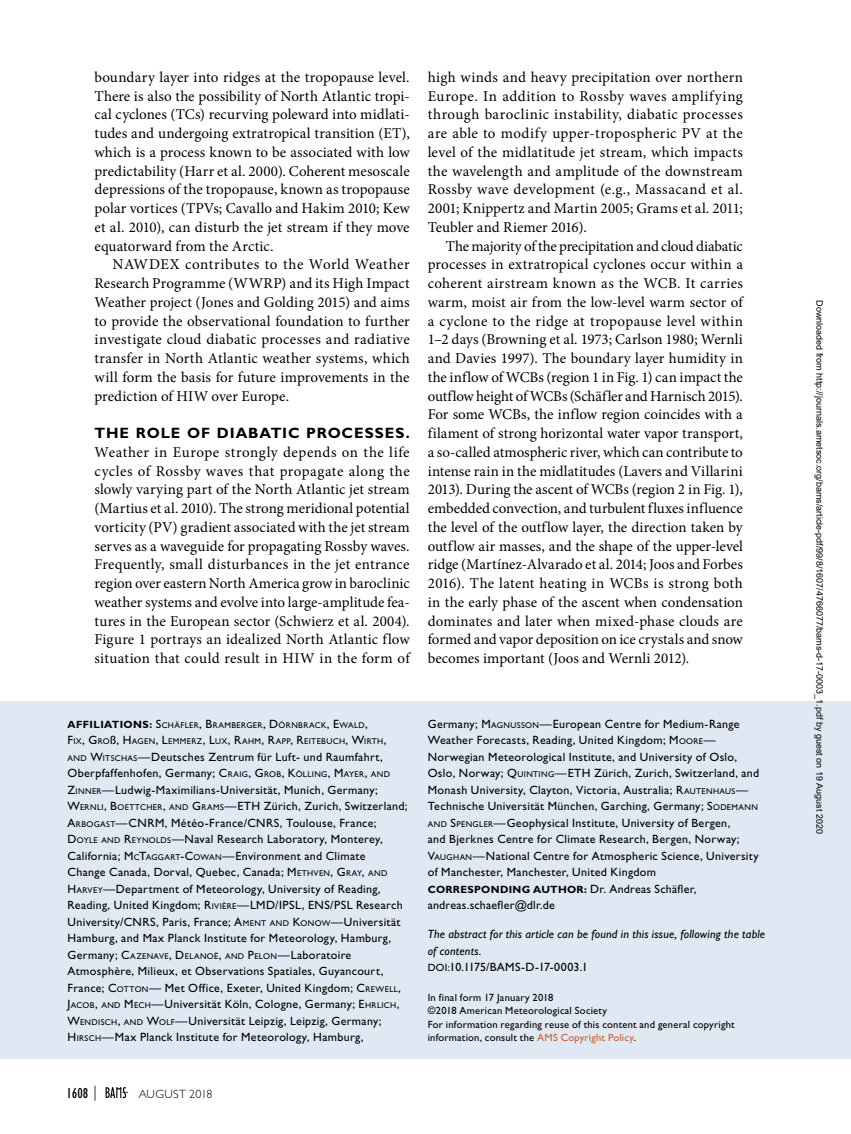
<style>
.page{position:relative;width:851px;height:1134px;background:#fff}
.page>*{position:absolute;margin:0;border:0;box-sizing:border-box;transform-origin:0 0}
.Body_Text{font:15px/18.8px "Minion Pro";color:#000;text-align:justify}
.First_Paragraph_w_bo{font:15px/18.8px "Minion Pro";letter-spacing:.01em;color:#000;text-align:justify}
.t1{font:condensed 15px "Gill Sans Std";color:#000}
.Affiliation_Correspo{font:12px/16.5px "Gill Sans Std";letter-spacing:.03em;color:#000}
.Affiliation_Correspo-2{font:italic 12px/16.5px "Gill Sans Std";letter-spacing:.015em;color:#000}
.Affiliation_Correspo-3{font:12px "Gill Sans Std";letter-spacing:.01em;color:#000}
.t2{font:300 12px "Gill Sans Std";letter-spacing:.015em;color:#000}
.info_box_-_In_Final{font:10.5px/13.5px "Gill Sans Std";letter-spacing:.02em;color:#000}
.Affiliation_Correspo-4{font:700 10.5px "Gill Sans Std";letter-spacing:.03em;color:#000}
.t3{font:9px "Arial";color:#000}
.Affiliation_Correspo-5{font:8.4px/16.5px "Gill Sans Std";letter-spacing:.045em;color:#000}
.s1{font-family:"Gill Sans Std";font-weight:700}
.s2{font-weight:700;font-size:10.5px}
.s3{font-size:12px}
.s4{font-size:8.4px}
.s5{font-style:inherit}
.s6{font-weight:300;font-stretch:normal}
.s7{font-weight:400;font-size:12px}
.s8{font-size:10.5px}
.s9{color:#cd5e2c}
</style>
<div class="page">
<div style="left:0;top:701px;width:850px;height:358px;background:#e0e8f3"></div>
<div style="left:105px;top:1086px;width:24px;height:13px;background:#fff;border:2px solid #fff"></div>
<svg style="left:105px;top:1087px;width:23px;height:11px"></svg>
<p class="Body_Text" style="left:94px;top:68px;width:317px">boundary layer into ridges at the tropopause level.<br>There is also the possibility of North Atlantic tropi&shy;cal cyclones (TCs) recurving poleward into midlati&shy;tudes and undergoing extratropical transition (ET), which is a process known to be associated with low predictability (Harr et al. 2000). Coherent mesoscale depressions of the tropopause, known as tropopause polar vortices (TPVs; Cavallo and Hakim 2010; Kew et al. 2010), can disturb the jet stream if they move equatorward from the Arctic.</p>
<p class="Body_Text" style="left:94px;top:255px;width:317px;text-indent:18px">NAWDEX contributes to the World Weather Research Programme (WWRP) and its High Impact Weather project (Jones and Golding 2015) and aims to provide the observational foundation to further investigate cloud diabatic processes and radiative transfer in North Atlantic weather systems, which will form the basis for future improvements in the prediction of HIW over Europe.</p>
<p class="First_Paragraph_w_bo" style="left:94px;top:424px;width:317px"><span class="s1">THE ROLE OF DIABATIC PROCESSES.<br></span>Weather in Europe strongly depends on the life cycles of Rossby waves that propagate along the slowly varying part of the North Atlantic jet stream (Martius et al. 2010). The strong meridional potential vorticity (PV) gradient associated with the jet stream serves as a waveguide for propagating Rossby waves.<br>Frequently, small disturbances in the jet entrance region over eastern North America grow in baroclinic weather systems and evolve into large-amplitude fea&shy;tures in the European sector (Schwierz et al. 2004).<br>Figure 1 portrays an idealized North Atlantic flow situation that could result in HIW in the form of</p>
<p class="First_Paragraph_w_bo" style="left:428px;top:68px;width:317px">high winds and heavy precipitation over northern Europe. In addition to Rossby waves amplifying through baroclinic instability, diabatic processes are able to modify upper-tropospheric PV at the level of the midlatitude jet stream, which impacts the wavelength and amplitude of the downstream Rossby wave development (e.g., Massacand et al.<br>2001; Knippertz and Martin 2005; Grams et al. 2011; Teubler and Riemer 2016).</p>
<p class="Body_Text" style="left:428px;top:236px;width:317px;text-indent:18px">The majority of the precipitation and cloud diabatic processes in extratropical cyclones occur within a coherent airstream known as the WCB. It carries warm, moist air from the low-level warm sector of a cyclone to the ridge at tropopause level within 1–2 days (Browning et al. 1973; Carlson 1980; Wernli and Davies 1997). The boundary layer humidity in the inflow of WCBs (region 1 in Fig. 1) can impact the outflow height of WCBs (Schäfler and Harnisch 2015).<br>For some WCBs, the inflow region coincides with a filament of strong horizontal water vapor transport, a so-called atmospheric river, which can contribute to intense rain in the midlatitudes (Lavers and Villarini 2013). During the ascent of WCBs (region 2 in Fig. 1), embedded convection, and turbulent fluxes influence the level of the outflow layer, the direction taken by outflow air masses, and the shape of the upper-level ridge (Martínez-Alvarado et al. 2014; Joos and Forbes 2016). The latent heating in WCBs is strong both in the early phase of the ascent when condensation dominates and later when mixed-phase clouds are formed and vapor deposition on ice crystals and snow becomes important (Joos and Wernli 2012).</p>
<p class="Affiliation_Correspo-5" style="left:68px;top:716px;width:320px"><span class="s2">AFFILIATIONS:</span> <span class="s3">S</span>CHÄFLER<span class="s3">, B</span> RAMBERG ER<span class="s3">, D</span>ÖRNBRACK<span class="s3">, E</span>WALD<span class="s3">,<br>F</span>IX<span class="s3">, G</span>RO<span class="s3">ß</span><span class="s3">, H</span>AG EN<span class="s3">, L</span>EMMERZ<span class="s3">, L</span>UX<span class="s3">, R</span>AHM<span class="s3">, R</span>APP<span class="s3">, R</span>EITEBUCH<span class="s3">, W</span>IRTH<span class="s3">,</span></p>
<p class="Affiliation_Correspo" style="left:68px;top:748px;width:341px"><span class="s4">AND</span> <span class="s5">W</span><span class="s4">ITSCHAS</span>—Deutsches Zentrum für Luft- und Raumfahrt, Oberpfaffenhofen, Germany; <span class="s5">C</span><span class="s4">RAIG</span> <span class="s5">, G</span><span class="s4">ROB</span><span class="s5">, K</span><span class="s4">ÖLLING</span> <span class="s5">, M</span><span class="s4">AYER</span><span class="s5">,</span> <span class="s4">AND </span><span class="s5">Z</span><span class="s4">INNER</span>—Ludwig-Maximilians-Universität, Munich, Germany; <span class="s5">W</span><span class="s4">ERNLI</span><span class="s5">, B</span><span class="s4">OETTCHER</span><span class="s5">,</span> <span class="s4">AND</span> <span class="s5">G</span><span class="s4">RAMS</span>—ETH Zürich, Zurich, Switzerland; <span class="s5">A</span><span class="s4">RBOGAST</span>—CNRM, Météo-France/CNRS, Toulouse, France;<br><span class="s5">D</span> <span class="s4">OYLE AND</span> <span class="s5">R</span><span class="s4">EYNOLDS</span>—Naval Research Laboratory, Monterey, California; <span class="s5">M</span> <span class="s4">C</span><span class="s5">T</span><span class="s4">AGGA</span></p>
<p class="Affiliation_Correspo" style="left:68px;top:847px;width:336px;text-indent:103px"><span class="s4">RT</span><span class="s5">-C</span><span class="s4">OWAN</span>—Environment and Climate Change Canada, Dorval, Quebec, Canada; <span class="s5">M</span> <span class="s4">ETHVEN</span><span class="s5">, G</span><span class="s4">RAY</span><span class="s5">,</span> <span class="s4">AND<br></span><span class="s5">H</span> <span class="s4">ARVEY</span>—Department of Meteorology, University of Reading, Reading, United Kingdom; <span class="s5">R</span><span class="s4">IVIÈRE</span>—LMD/IPSL, ENS/PSL Research University/CNRS, Paris, France; <span class="s5">A</span><span class="s4">MENT AND</span> <span class="s5">K</span><span class="s4">ONOW</span>—Universität Hamburg, and Max Planck Institute for Meteorology, Hamburg, Germany; <span class="s5">C</span><span class="s4">AZENAVE</span><span class="s5">, D</span> <span class="s4">ELANOË</span><span class="s5">,</span> <span class="s4">AND</span> <span class="s5">P</span><span class="s4">ELON</span>—Laboratoire Atmosphère, Milieux, et Observations Spatiales, Guyancourt, France; <span class="s5">C</span><span class="s4">OTTON</span>— Met Office, Exeter, United Kingdom; <span class="s5">C</span><span class="s4">REWELL</span><span class="s5">, J</span><span class="s4">ACOB</span><span class="s5">,</span> <span class="s4">AND</span> <span class="s5">M</span> <span class="s4">ECH</span>—Universität Köln, Cologne, Germany; <span class="s5">E</span> <span class="s4">HRLICH</span><span class="s5">, W</span><span class="s4">ENDISCH</span><span class="s5">,</span> <span class="s4">AND</span> <span class="s5">W</span><span class="s4">OLF</span>—Universität Leipzig, Leipzig, Germany;<br><span class="s5">H</span> <span class="s4">IRSCH</span>—Max Planck Institute for Meteorology, Hamburg,</p>
<p class="t1" style="left:66px;top:1085px;width:32px">1608 <span class="s6">|</span></p>
<p class="t2" style="left:139px;top:1087px;width:75px">AUGUST 2018</p>
<p class="Affiliation_Correspo" style="left:428px;top:715px;width:333px">Germany; <span class="s5">M</span><span class="s4">AG NUSSON</span>—European Centre for Medium-Range Weather Forecasts, Reading, United Kingdom; <span class="s5">M</span> <span class="s4">OORE</span>— Norwegian Meteorological Institute, and University of Oslo, Oslo, Norway; <span class="s5">Q</span><span class="s4">UINTING</span>—ETH Zürich, Zurich, Switzerland, and Monash University, Clayton, Victoria, Australia; <span class="s5">R</span><span class="s4">AUTENHAUS</span>— Technische Universität München, Garching, Germany; <span class="s5">S</span><span class="s4">ODEMANN AND</span> <span class="s5">S</span><span class="s4">PENG LER</span>—Geophysical Institute, University of Bergen,<br>and Bjerknes Centre for Climate Research, Bergen, Norway; <span class="s5">V</span><span class="s4">AUG HAN</span>—National Centre for Atmospheric Science, University of Manchester, Manchester, United Kingdom</p>
<p class="Affiliation_Correspo-4" style="left:428px;top:883px;width:270px">CORRESPONDING AUTHOR: <span class="s7">Dr. Andreas Schäfler,</span></p>
<p class="Affiliation_Correspo" style="left:428px;top:897px;width:128px">andreas.schaefler@dlr.de</p>
<p class="Affiliation_Correspo-2" style="left:428px;top:926px;width:339px">The abstract for this article can be found in this issue, following the table of contents.</p>
<p class="Affiliation_Correspo-3" style="left:428px;top:960px;width:162px"><span class="s8">DOI:</span>10.1175/BAMS-D-17-0003.1</p>
<p class="info_box_-_In_Final" style="left:428px;top:990px;width:127px">In final form 17 January 2018</p>
<p class="info_box_-_In_Final" style="left:428px;top:1004px;width:181px">©2018 American Meteorological Society</p>
<p class="info_box_-_In_Final" style="left:428px;top:1017px;width:308px">For information regarding reuse of this content and general copyright information, consult the <span class="s9">AMS Copyright Policy</span>.</p>
<p class="t3" style="left:823px;top:300px;width:535px;rotate:90deg">Downloaded from http://journals.ametsoc.org/bams/article-pdf/99/8/1607/4766077/bams-d-17-0003_1.pdf by guest on 19 August 2020</p>
</div>
